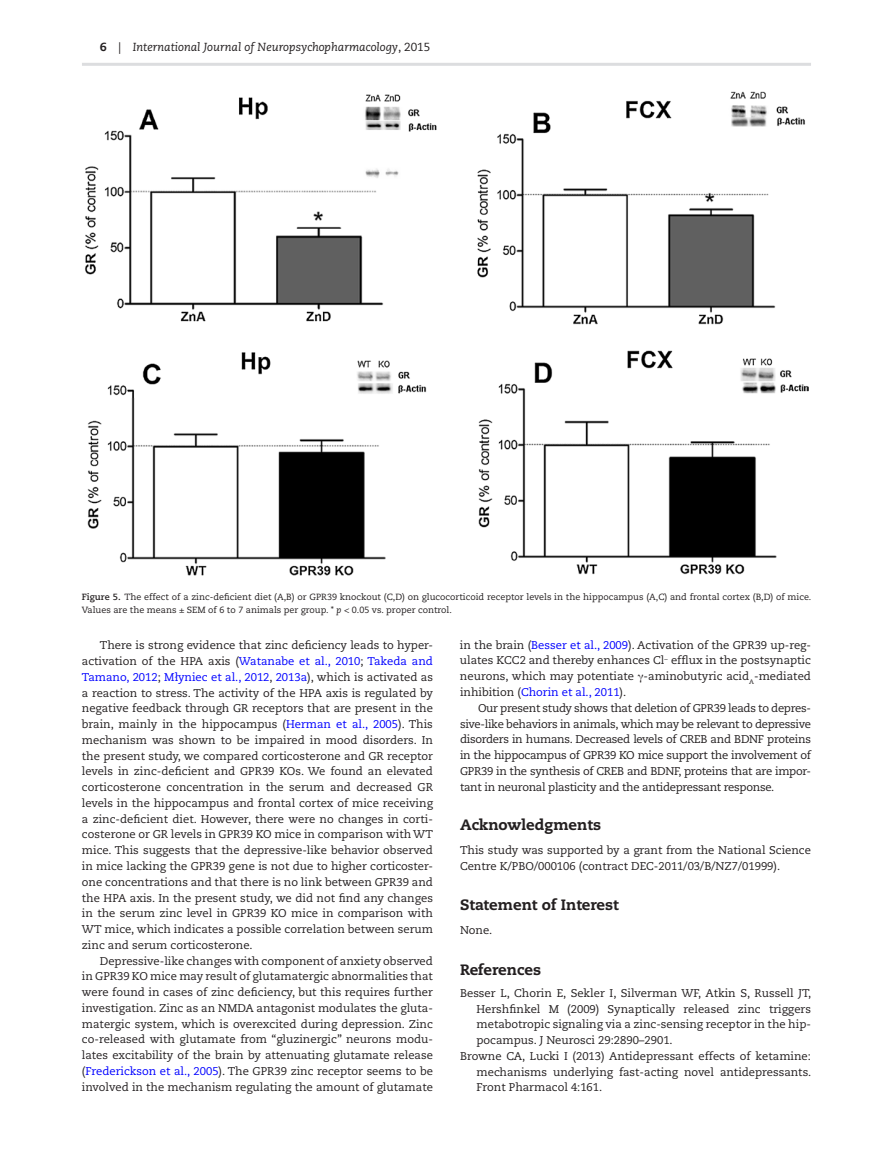
<style>
.page{position:relative;width:893px;height:1174px;background:#fff}
.page>*{position:absolute;margin:0;border:0;box-sizing:border-box;transform-origin:0 0}
.t1{font:800 15px "Caecilia LT Std";color:#231f20}
.t2{font:italic 11.7px "Caecilia LT Std";color:#231f20}
.t3{font:11.25px/15.8px "Caecilia LT Std";color:#231f20;text-align:justify}
.t4{font:9px/13.5px "Caecilia LT Std";color:#231f20}
.s1{font-weight:800;font-style:normal}
.s2{font-style:normal}
.s3{font-weight:700}
.s4{font-style:italic}
.s5{color:#00f}
.s6{font-family:"Gandhari Unicode"}
</style>
<div class="page">
<hr style="left:82px;top:63px;width:729px;height:3px;background:#dcdddf">
<img style="left:85px;top:91px;width:723px;height:484px">
<p class="t2" style="left:100px;top:40px;width:332px"><span class="s1">6</span> <span class="s2">|</span> International Journal of Neuropsychopharmacology<span class="s2">, 2015</span></p>
<p class="t4" style="left:82px;top:590px;width:731px"><span class="s3">Figure 5.</span> The effect of a zinc-deficient diet (A,B) or GPR39 knockout (C,D) on glucocorticoid receptor levels in the hippocampus (A,C) and frontal cortex (B,D) of mice.<br>Values are the means ± SEM of 6 to 7 animals per group. * <span class="s4">p</span> &lt; 0.05 vs. proper control.</p>
<p class="t3" style="left:82px;top:638px;width:353px;text-indent:18px">There is strong evidence that zinc deficiency leads to hyper&shy;activation of the HPA axis (<span class="s5">Watanabe et al., 2010</span>; <span class="s5">Takeda and Tamano, 2012</span>; <span class="s5">Młyniec et al., 2012</span>, <span class="s5">2013a</span>), which is activated as a reaction to stress. The activity of the HPA axis is regulated by negative feedback through GR receptors that are present in the brain, mainly in the hippocampus (<span class="s5">Herman et al., 2005</span>). This mechanism was shown to be impaired in mood disorders. In the present study, we compared corticosterone and GR receptor levels in zinc-deficient and GPR39 KOs. We found an elevated corticosterone concentration in the serum and decreased GR levels in the hippocampus and frontal cortex of mice receiving a zinc-deficient diet. However, there were no changes in corti&shy;costerone or GR levels in GPR39 KO mice in comparison with WT mice. This suggests that the depressive-like behavior observed in mice lacking the GPR39 gene is not due to higher corticoster&shy;one concentrations and that there is no link between GPR39 and the HPA axis. In the present study, we did not find any changes in the serum zinc level in GPR39 KO mice in comparison with WT mice, which indicates a possible correlation between serum zinc and serum corticosterone.</p>
<p class="t3" style="left:82px;top:953px;width:353px;text-indent:18px">Depressive-like changes with component of anxiety observed in GPR39 KO mice may result of glutamatergic abnormalities that were found in cases of zinc deficiency, but this requires further investigation. Zinc as an NMDA antagonist modulates the gluta&shy;matergic system, which is overexcited during depression. Zinc co-released with glutamate from “gluzinergic” neurons modu&shy;lates excitability of the brain by attenuating glutamate release (<span class="s5">Frederickson et al., 2005</span>). The GPR39 zinc receptor seems to be involved in the mechanism regulating the amount of glutamate</p>
<p class="t3" style="left:460px;top:637px;width:353px">in the brain (<span class="s5">Besser et al., 2009</span>). Activation of the GPR39 up-reg&shy;ulates KCC2 and thereby enhances Cl<sup>−</sup> efflux in the postsynaptic neurons, which may potentiate <span class="s6">γ</span>-aminobutyric acid<sub>A</sub>-mediated inhibition (<span class="s5">Chorin et al., 2011</span>).</p>
<p class="t3" style="left:460px;top:700px;width:353px;text-indent:18px">Our present study shows that deletion of GPR39 leads to depres&shy;sive-like behaviors in animals, which may be relevant to depressive disorders in humans. Decreased levels of CREB and BDNF proteins in the hippocampus of GPR39 KO mice support the involvement of GPR39 in the synthesis of CREB and BDNF, proteins that are impor&shy;tant in neuronal plasticity and the antidepressant response.</p>
<h1 class="t1" style="left:460px;top:815px;width:143px">Acknowledgments</h1>
<p class="t3" style="left:460px;top:842px;width:353px">This study was supported by a grant from the National Science<br>Centre K/PBO/000106 (contract DEC-2011/03/B/NZ7/01999).</p>
<h1 class="t1" style="left:460px;top:895px;width:160px">Statement of Interest</h1>
<p class="t3" style="left:460px;top:922px;width:34px">None.</p>
<h1 class="t1" style="left:460px;top:960px;width:83px">References</h1>
<p class="t3" style="left:460px;top:985px;width:353px">Besser L, Chorin E, Sekler I, Silverman WF, Atkin S, Russell JT,</p>
<p class="t3" style="left:476px;top:1001px;width:336px">Hershfinkel M (2009) Synaptically released zinc triggers</p>
<p class="t3" style="left:476px;top:1016px;width:336px">metabotropic signaling via a zinc-sensing receptor in the hip-</p>
<p class="t3" style="left:476px;top:1032px;width:198px">pocampus. J Neurosci 29:2890–2901.</p>
<p class="t3" style="left:460px;top:1048px;width:353px">Browne CA, Lucki I (2013) Antidepressant effects of ketamine:</p>
<p class="t3" style="left:476px;top:1064px;width:336px">mechanisms underlying fast-acting novel antidepressants.</p>
<p class="t3" style="left:476px;top:1079px;width:127px">Front Pharmacol 4:161.</p>
</div>
